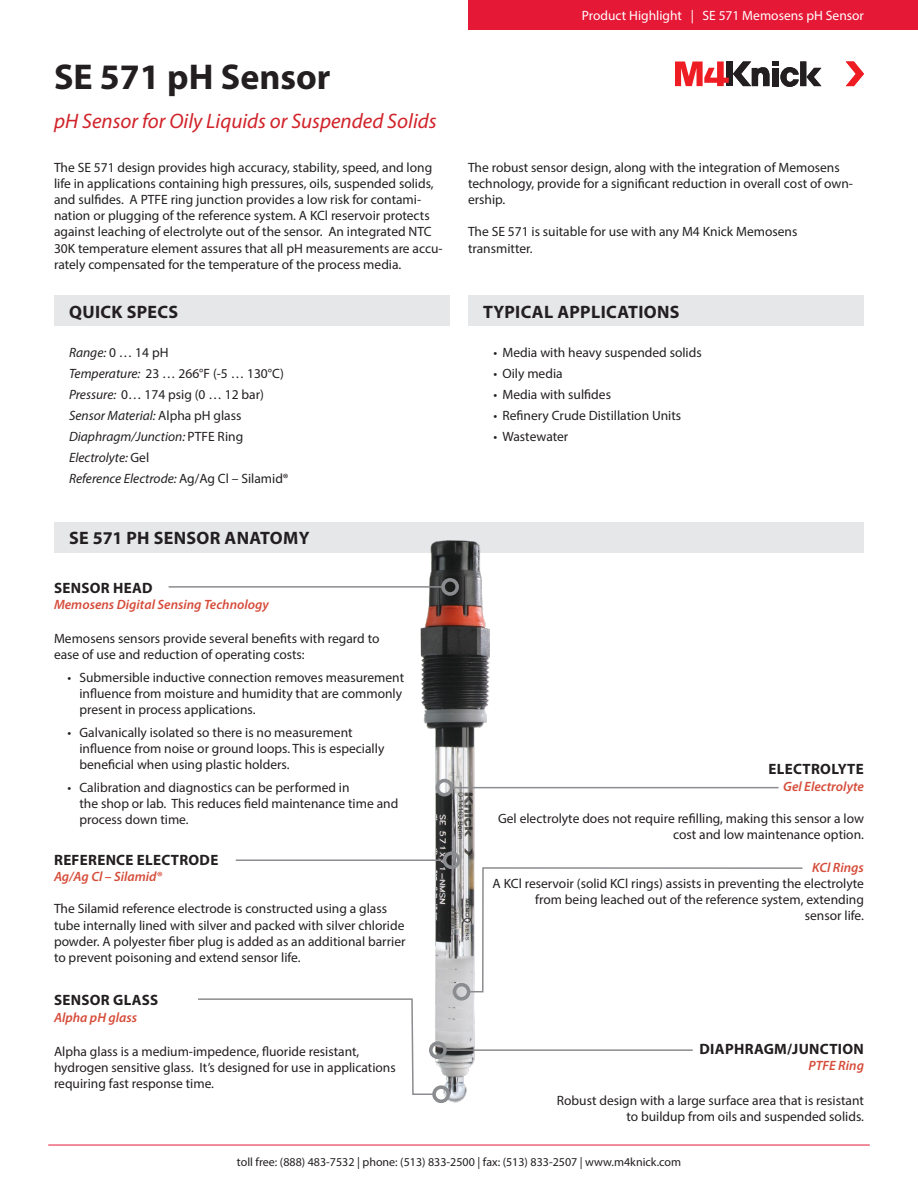
<style>
.page{position:relative;width:918px;height:1188px;background:#fff}
.page>*{position:absolute;margin:0;border:0;box-sizing:border-box;transform-origin:0 0}
.t1{font:700 36px "Myriad Pro";color:#231f20}
.t2{font:italic 21px "Myriad Pro";color:#d1232a}
.t3{font:700 18px "Myriad Pro";letter-spacing:.02em;color:#231f20}
.t4{font:700 15px "Myriad Pro";letter-spacing:.02em;color:#231f20}
.t5{font:13.5px/16.2px "Myriad Pro";color:#231f20}
.t6{font:italic 13.5px "Myriad Pro";color:#231f20}
.t7{font:italic 600 13.5px "Myriad Pro";color:#d64c3a}
.t8{font:13.5px "Myriad Pro";color:#fff}
.t9{font:12px "Myriad Pro";color:#231f20}
.s1{font-style:normal}
.s2{font-style:italic}
</style>
<div class="page">
<div style="left:54px;top:295px;width:396px;height:31px;background:#e6e7e9"></div>
<div style="left:54px;top:522px;width:810px;height:30px;background:#e6e7e9"></div>
<div style="left:468px;top:295px;width:396px;height:31px;background:#e6e7e9"></div>
<img style="left:394px;top:540px;width:107px;height:563px">
<hr style="left:169px;top:586px;width:274px;height:2px;background:#8a8c8f">
<div style="left:441px;top:578px;width:18px;height:18px;border:4px solid #8a8c8f;border-radius:50%"></div>
<hr style="left:452px;top:787px;width:326px;height:1px;background:#8a8c8f">
<div style="left:436px;top:779px;width:17px;height:18px;border:4px solid #8a8c8f;border-radius:50%"></div>
<hr style="left:445px;top:1049px;width:248px;height:2px;background:#8a8c8f">
<div style="left:429px;top:1041px;width:18px;height:18px;border:4px solid #8a8c8f;border-radius:50%"></div>
<svg style="left:467px;top:866px;width:336px;height:127px"></svg>
<div style="left:453px;top:983px;width:17px;height:18px;border:4px solid #8a8c8f;border-radius:50%"></div>
<hr style="left:236px;top:860px;width:209px;height:1px;background:#8a8c8f">
<div style="left:443px;top:851px;width:18px;height:18px;border:4px solid #8a8c8f;border-radius:50%"></div>
<svg style="left:198px;top:998px;width:238px;height:98px"></svg>
<div style="left:432px;top:1085px;width:18px;height:18px;border:4px solid #8a8c8f;border-radius:50%"></div>
<svg style="left:846px;top:62px;width:18px;height:24px"></svg>
<svg style="left:675px;top:62px;width:146px;height:25px"></svg>
<div style="left:468px;top:0;width:450px;height:30px;background:#e51836"></div>
<hr style="left:48px;top:1145px;width:822px;height:1px;background:#e51836">
<p class="t1" style="left:54px;top:53px;width:278px">SE 571 pH Sensor</p>
<p class="t2" style="left:54px;top:107px;width:384px">pH Sensor for Oily Liquids or Suspended Solids</p>
<p class="t8" style="left:582px;top:7px;width:284px">Product Highlight | SE 571 Memosens pH Sensor</p>
<p class="t5" style="left:54px;top:159px;width:390px">The SE 571 design provides high accuracy, stability, speed, and long life in applications containing high pressures, oils, suspended solids, and sulfides. A PTFE ring junction provides a low risk for contami&shy;nation or plugging of the reference system. A KCl reservoir protects against leaching of electrolyte out of the sensor. An integrated NTC 30K temperature element assures that all pH measurements are accu&shy;rately compensated for the temperature of the process media.</p>
<p class="t5" style="left:468px;top:159px;width:387px">The robust sensor design, along with the integration of Memosens technology, provide for a significant reduction in overall cost of own&shy;ership.</p>
<p class="t5" style="left:468px;top:223px;width:331px">The SE 571 is suitable for use with any M4 Knick Memosens transmitter.</p>
<p class="t3" style="left:69px;top:300px;width:111px">QUICK SPECS</p>
<p class="t6" style="left:69px;top:344px;width:101px">Range: <span class="s1">0 … 14 pH</span></p>
<p class="t5" style="left:69px;top:365px;width:217px"><span class="s2">Temperature:</span> 23 … 266°F (-5 … 130°C)</p>
<p class="t5" style="left:69px;top:386px;width:196px"><span class="s2">Pressure:</span> 0… 174 psig (0 … 12 bar)</p>
<p class="t6" style="left:69px;top:407px;width:174px">Sensor Material: <span class="s1">Alpha pH glass</span></p>
<p class="t6" style="left:69px;top:428px;width:176px">Diaphragm/Junction: <span class="s1">PTFE Ring</span></p>
<p class="t6" style="left:69px;top:449px;width:82px">Electrolyte: <span class="s1">Gel</span></p>
<p class="t6" style="left:69px;top:470px;width:221px">Reference Electrode: <span class="s1">Ag/Ag Cl – Silamid®</span></p>
<p class="t3" style="left:69px;top:526px;width:242px">SE 571 PH SENSOR ANATOMY</p>
<p class="t4" style="left:54px;top:578px;width:100px">SENSOR HEAD</p>
<p class="t7" style="left:54px;top:596px;width:216px">Memosens Digital Sensing Technology</p>
<p class="t5" style="left:54px;top:630px;width:327px">Memosens sensors provide several benefits with regard to ease of use and reduction of operating costs:</p>
<p class="t5" style="left:80px;top:669px;width:326px;text-indent:-12px">• Submersible inductive connection removes measurement influence from moisture and humidity that are commonly present in process applications.</p>
<p class="t5" style="left:80px;top:724px;width:306px;text-indent:-12px">• Galvanically isolated so there is no measurement influence from noise or ground loops. This is especially beneficial when using plastic holders.</p>
<p class="t5" style="left:80px;top:779px;width:320px;text-indent:-12px">• Calibration and diagnostics can be performed in<br>the shop or lab. This reduces field maintenance time and process down time.</p>
<p class="t4" style="left:54px;top:850px;width:166px">REFERENCE ELECTRODE</p>
<p class="t7" style="left:54px;top:868px;width:110px">Ag/Ag Cl – Silamid®</p>
<p class="t5" style="left:54px;top:901px;width:353px">The Silamid reference electrode is constructed using a glass tube internally lined with silver and packed with silver chloride powder. A polyester fiber plug is added as an additional barrier to prevent poisoning and extend sensor life.</p>
<p class="t4" style="left:54px;top:991px;width:106px">SENSOR GLASS</p>
<p class="t7" style="left:54px;top:1008px;width:85px">Alpha pH glass</p>
<p class="t5" style="left:54px;top:1043px;width:343px">Alpha glass is a medium-impedence, fluoride resistant, hydrogen sensitive glass. It’s designed for use in applications requiring fast response time.</p>
<p class="t3" style="left:483px;top:300px;width:198px">TYPICAL APPLICATIONS</p>
<p class="t5" style="left:494px;top:344px;width:210px">• Media with heavy suspended solids</p>
<p class="t5" style="left:494px;top:365px;width:71px">• Oily media</p>
<p class="t5" style="left:494px;top:386px;width:119px">• Media with sulfides</p>
<p class="t5" style="left:494px;top:407px;width:189px">• Refinery Crude Distillation Units</p>
<p class="t5" style="left:494px;top:428px;width:76px">• Wastewater</p>
<p class="t4" style="left:769px;top:760px;width:97px">ELECTROLYTE</p>
<p class="t7" style="left:783px;top:777px;width:82px">Gel Electrolyte</p>
<p class="t5" style="left:498px;top:810px;width:367px;text-align:right">Gel electrolyte does not require refilling, making this sensor a low cost and low maintenance option.</p>
<p class="t7" style="left:812px;top:858px;width:53px">KCl Rings</p>
<p class="t5" style="left:493px;top:875px;width:373px;text-align:right">A KCl reservoir (solid KCl rings) assists in preventing the electrolyte from being leached out of the reference system, extending<br>sensor life.</p>
<p class="t4" style="left:700px;top:1039px;width:166px">DIAPHRAGM/JUNCTION</p>
<p class="t7" style="left:809px;top:1057px;width:57px">PTFE Ring</p>
<p class="t5" style="left:557px;top:1092px;width:309px;text-align:right">Robust design with a large surface area that is resistant to buildup from oils and suspended solids.</p>
<p class="t9" style="left:237px;top:1155px;width:446px">toll free: (888) 483-7532 | phone: (513) 833-2500 | fax: (513) 833-2507 | www.m4knick.com</p>
</div>
